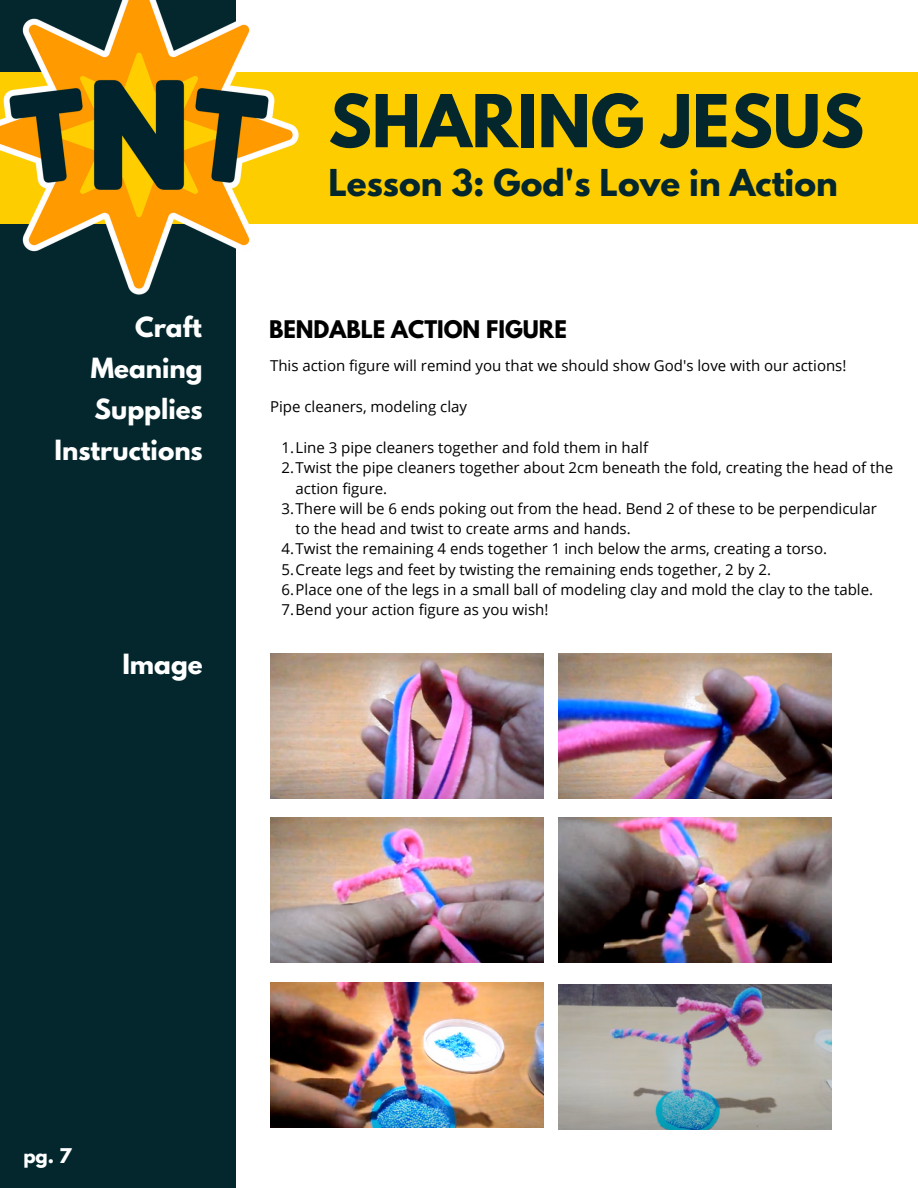
<style>
.page{position:relative;width:918px;height:1188px;background:#fff}
.page>*{position:absolute;margin:0;border:0;box-sizing:border-box;transform-origin:0 0}
.t1{font:700 64.5px "League Spartan";color:#03272d}
.t2{font:700 32.85px "League Spartan";color:#03272d}
.t3{font:700 24.6px "League Spartan";color:#fff}
.t4{font:700 21.45px "League Spartan";color:#000}
.t5{font:700 18px "League Spartan";color:#fff}
.t6{font:15px/20.2px "Open Sans";color:#000}
</style>
<div class="page">
<div style="left:0;top:0;width:236px;height:1188px;background:#03272d"></div>
<div style="left:0;top:73px;width:918px;height:151px;background:#fdcd00"></div>
<img style="left:0;top:0;width:299px;height:295px">
<img style="left:270px;top:653px;width:273px;height:145px">
<img style="left:558px;top:653px;width:274px;height:145px">
<img style="left:270px;top:817px;width:274px;height:146px">
<img style="left:558px;top:817px;width:274px;height:146px">
<img style="left:270px;top:982px;width:274px;height:146px">
<img style="left:558px;top:985px;width:274px;height:145px">
<p class="t1" style="left:328px;top:89px;width:537px">SHARING JESUS</p>
<p class="t2" style="left:328px;top:166px;width:511px">Lesson 3: God's Love in Action</p>
<p class="t3" style="left:135px;top:315px;width:68px">Craft</p>
<p class="t4" style="left:269px;top:319px;width:299px">BENDABLE ACTION FIGURE</p>
<p class="t3" style="left:91px;top:356px;width:113px">Meaning</p>
<p class="t6" style="left:270px;top:355px;width:578px">This action figure will remind you that we should show God's love with our actions!</p>
<p class="t3" style="left:95px;top:397px;width:110px">Supplies</p>
<p class="t6" style="left:270px;top:396px;width:199px">Pipe cleaners, modeling clay</p>
<h3 class="t3" style="left:55px;top:438px;width:150px">Instructions</h3>
<h4 class="t6" style="left:282px;top:437px;width:368px">1.Line 3 pipe cleaners together and fold them in half</h4>
<h3 class="t6" style="left:296px;top:457px;width:599px;text-indent:-14px">2.Twist the pipe cleaners together about 2cm beneath the fold, creating the head of the action figure.</h3>
<p class="t6" style="left:296px;top:498px;width:583px;text-indent:-14px">3.There will be 6 ends poking out from the head. Bend 2 of these to be perpendicular to the head and twist to create arms and hands.</p>
<h3 class="t6" style="left:282px;top:538px;width:547px">4.Twist the remaining 4 ends together 1 inch below the arms, creating a torso.</h3>
<p class="t6" style="left:282px;top:559px;width:491px">5.Create legs and feet by twisting the remaining ends together, 2 by 2.</p>
<h3 class="t6" style="left:282px;top:579px;width:593px">6.Place one of the legs in a small ball of modeling clay and mold the clay to the table.</h3>
<p class="t6" style="left:282px;top:599px;width:268px">7.Bend your action figure as you wish!</p>
<p class="t3" style="left:122px;top:652px;width:82px">Image</p>
<p class="t5" style="left:23px;top:1146px;width:50px">pg. 7</p>
</div>
